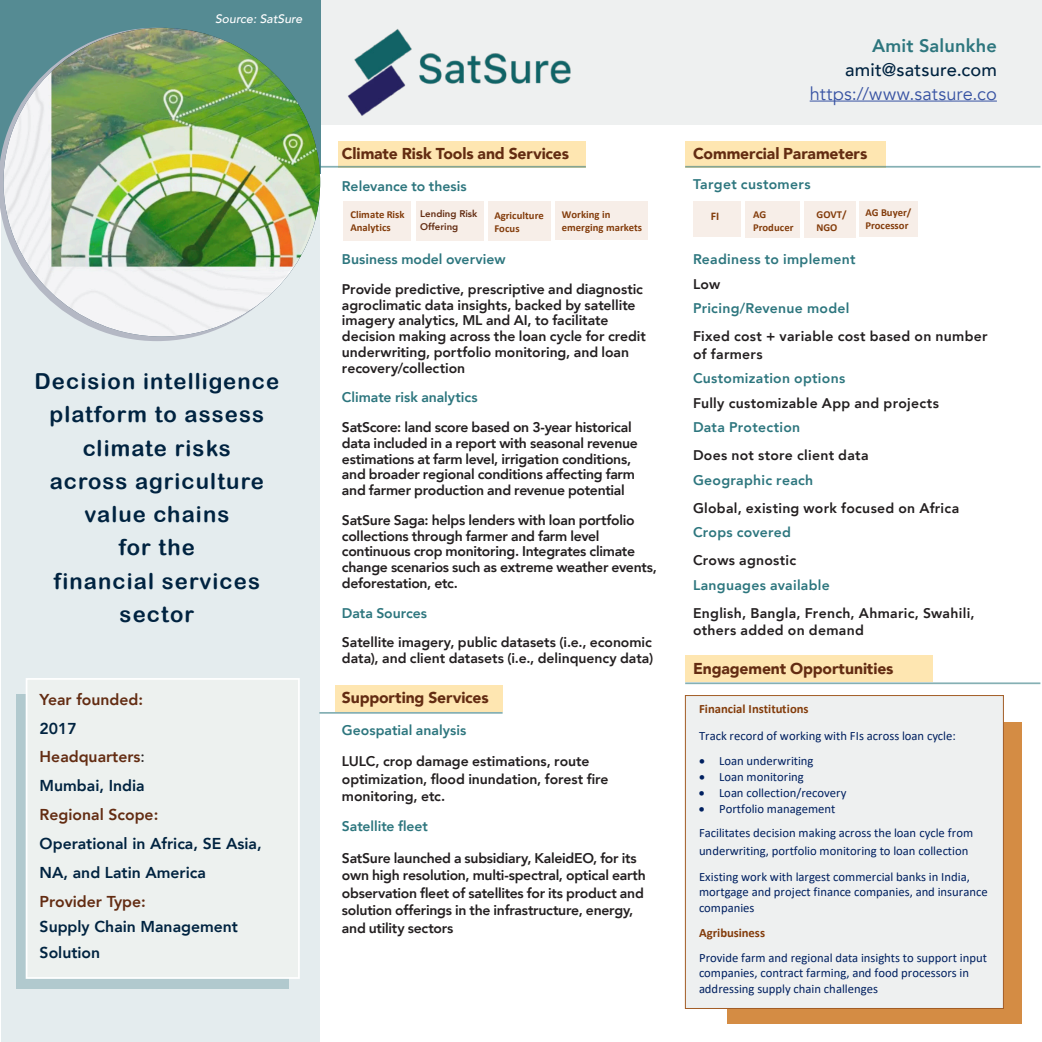
<style>
.page{position:relative;width:1042px;height:1042px;background:#fff}
.page>*{position:absolute;margin:0;border:0;box-sizing:border-box;transform-origin:0 0}
.t1{font:22.05px/33.2px "Arial Rounded MT Bold";letter-spacing:.05em;color:#002340;text-align:center}
.t2{font:18.2px "Avenir";letter-spacing:.01em;color:#3853a3}
.t3{font:500 18.2px "Avenir";letter-spacing:.01em;color:#002340}
.t4{font:800 18.2px "Avenir";letter-spacing:.01em;color:#2d767e}
.t5{font:800 15.75px "Avenir";color:#002340}
.t6{font:900 15.75px "Avenir";letter-spacing:-.01em;color:#632c12}
.t7{font:800 15.75px "Avenir";color:#632c12}
.t8{font:800 14px/15.8px "Avenir";letter-spacing:-.005em;color:#231f20}
.t9{font:800 14px/17.5px "Avenir";letter-spacing:.02em;color:#231f20}
.t10{font:800 14px "Avenir";letter-spacing:.02em;color:#2d767e}
.t11{font:800 14px "Avenir";color:#2d767e}
.t12{font:800 14px "Avenir";letter-spacing:-.005em;color:#2d767e}
.t13{font:12.6px/26.8px "Calibri";color:#002060}
.t14{font:italic 500 12.25px "Avenir";color:#fff}
.t15{font:700 11.72px "Calibri";color:#833c0b}
.t16{font:700 10.67px/13px "Calibri";letter-spacing:.005em;color:#833c0b}
.t17{font:800 9.62px "Avenir";color:#632c12}
.s1{font-weight:500;color:#231f20}
.s2{font-weight:700;color:#833c0b}
</style>
<div class="page">
<div style="left:2px;top:1px;width:318px;height:1041px;background:#e4ecee"></div>
<div style="left:101px;top:0;width:273px;height:25px;background:#558b93"></div>
<div style="left:338px;top:141px;width:248px;height:27px;background:#fee6b1"></div>
<div style="left:311px;top:0;width:731px;height:124px;background:#eef0f0"></div>
<div style="left:685px;top:141px;width:201px;height:27px;background:#fee6b1"></div>
<div style="left:335px;top:686px;width:167px;height:26px;background:#fee6b1"></div>
<div style="left:685px;top:655px;width:247px;height:26px;background:#fee6b1"></div>
<div style="left:0;top:1px;width:320px;height:173px;background:#558b93"></div>
<svg style="left:0;top:143px;width:196px;height:198px"></svg>
<img style="left:4px;top:28px;width:316px;height:308px">
<hr style="left:809px;top:101px;width:188px;height:1px;background:#3853a3">
<div style="left:16px;top:694px;width:273px;height:295px;background:#b1c9ce"></div>
<div style="left:26px;top:678px;width:274px;height:301px;background:#edf1ef;border:2px solid #fff"></div>
<img style="left:348px;top:29px;width:224px;height:96px">
<div style="left:727px;top:722px;width:294px;height:302px;background:#d48c44"></div>
<div style="left:685px;top:695px;width:318px;height:313px;background:#eef0f0;border:1px solid #a25c25"></div>
<div style="left:344px;top:202px;width:67px;height:39px;background:#f7eee8"></div>
<div style="left:488px;top:201px;width:62px;height:39px;background:#f7eee8"></div>
<div style="left:556px;top:201px;width:92px;height:39px;background:#f7eee8"></div>
<div style="left:416px;top:201px;width:67px;height:40px;background:#f7eee8"></div>
<div style="left:804px;top:201px;width:51px;height:36px;background:#f7eee8"></div>
<div style="left:859px;top:202px;width:59px;height:35px;background:#f7eee8"></div>
<div style="left:693px;top:202px;width:47px;height:35px;background:#f7eee8"></div>
<div style="left:745px;top:201px;width:54px;height:36px;background:#f7eee8"></div>
<hr style="left:685px;top:682px;width:355px;height:2px;background:#2d767e">
<hr style="left:685px;top:166px;width:355px;height:2px;background:#2d767e">
<hr style="left:319px;top:712px;width:183px;height:2px;background:#2d767e">
<hr style="left:320px;top:166px;width:266px;height:2px;background:#2d767e">
<p class="t14" style="left:215px;top:12px;width:89px">Source: SatSure</p>
<p class="t1" style="left:35px;top:364px;width:246px">Decision intelligence platform to assess climate risks</p>
<p class="t1" style="left:50px;top:464px;width:216px">across agriculture</p>
<p class="t1" style="left:84px;top:497px;width:147px">value chains</p>
<p class="t1" style="left:119px;top:531px;width:78px">for the</p>
<p class="t1" style="left:54px;top:564px;width:208px">financial services sector</p>
<p class="t7" style="left:40px;top:687px;width:105px">Year founded:</p>
<p class="t5" style="left:40px;top:716px;width:39px">2017</p>
<p class="t7" style="left:40px;top:745px;width:107px">Headquarters<span class="s1">:</span></p>
<p class="t5" style="left:40px;top:773px;width:107px">Mumbai, India</p>
<p class="t7" style="left:40px;top:802px;width:120px">Regional Scope:</p>
<p class="t5" style="left:40px;top:831px;width:223px">Operational in Africa, SE Asia,</p>
<p class="t5" style="left:40px;top:860px;width:168px">NA, and Latin America</p>
<p class="t7" style="left:40px;top:889px;width:108px">Provider Type:</p>
<p class="t5" style="left:40px;top:914px;width:200px">Supply Chain Management</p>
<p class="t5" style="left:40px;top:940px;width:62px">Solution</p>
<p class="t4" style="left:872px;top:32px;width:126px">Amit Salunkhe</p>
<p class="t3" style="left:845px;top:54px;width:153px">amit@satsure.com</p>
<p class="t2" style="left:809px;top:83px;width:189px">https://www.satsure.co</p>
<p class="t6" style="left:342px;top:140px;width:228px">Climate Risk Tools and Services</p>
<p class="t11" style="left:342px;top:175px;width:126px">Relevance to thesis</p>
<p class="t6" style="left:693px;top:140px;width:176px">Commercial Parameters</p>
<p class="t10" style="left:693px;top:173px;width:119px">Target customers</p>
<p class="t17" style="left:420px;top:206px;width:59px">Lending Risk</p>
<p class="t17" style="left:420px;top:219px;width:39px">Offering</p>
<p class="t16" style="left:350px;top:208px;width:56px">Climate Risk<br>Analytics</p>
<p class="t16" style="left:494px;top:209px;width:51px">Agriculture<br>Focus</p>
<p class="t16" style="left:562px;top:208px;width:82px">Working in emerging markets</p>
<p class="t15" style="left:711px;top:208px;width:10px">FI</p>
<p class="t16" style="left:753px;top:207px;width:42px">AG<br>Producer</p>
<p class="t16" style="left:816px;top:208px;width:32px">GOVT/<br>NGO</p>
<p class="t16" style="left:865px;top:206px;width:48px">AG Buyer/<br>Processor</p>
<p class="t11" style="left:342px;top:248px;width:165px">Business model overview</p>
<p class="t8" style="left:342px;top:281px;width:305px">Provide predictive, prescriptive and diagnostic agroclimatic data insights, backed by satellite imagery analytics, ML and AI, to facilitate decision making across the loan cycle for credit underwriting, portfolio monitoring, and loan recovery/collection</p>
<p class="t11" style="left:342px;top:386px;width:137px">Climate risk analytics</p>
<p class="t8" style="left:342px;top:419px;width:297px">SatScore: land score based on 3-year historical data included in a report with seasonal revenue estimations at farm level, irrigation conditions,</p>
<p class="t8" style="left:342px;top:466px;width:294px">and broader regional conditions affecting farm</p>
<p class="t8" style="left:342px;top:482px;width:284px">and farmer production and revenue potential</p>
<p class="t8" style="left:342px;top:512px;width:316px">SatSure Saga: helps lenders with loan portfolio collections through farmer and farm level continuous crop monitoring. Integrates climate change scenarios such as extreme weather events, deforestation, etc.</p>
<p class="t12" style="left:342px;top:602px;width:86px">Data Sources</p>
<p class="t8" style="left:342px;top:634px;width:313px">Satellite imagery, public datasets (i.e., economic data), and client datasets (i.e., delinquency data)</p>
<p class="t6" style="left:342px;top:684px;width:148px">Supporting Services</p>
<p class="t11" style="left:342px;top:719px;width:126px">Geospatial analysis</p>
<p class="t8" style="left:342px;top:753px;width:268px;line-height:17.5px">LULC, crop damage estimations, route optimization, flood inundation, forest fire monitoring, etc.</p>
<p class="t12" style="left:342px;top:815px;width:87px">Satellite fleet</p>
<p class="t8" style="left:342px;top:849px;width:305px;line-height:17.5px">SatSure launched a subsidiary, KaleidEO, for its own high resolution, multi-spectral, optical earth observation fleet of satellites for its product and solution offerings in the infrastructure, energy,</p>
<p class="t8" style="left:342px;top:920px;width:113px">and utility sectors</p>
<p class="t10" style="left:693px;top:248px;width:164px">Readiness to implement</p>
<p class="t8" style="left:693px;top:276px;width:29px">Low</p>
<p class="t10" style="left:693px;top:297px;width:158px">Pricing/Revenue model</p>
<p class="t9" style="left:693px;top:327px;width:296px">Fixed cost + variable cost based on number</p>
<p class="t9" style="left:693px;top:345px;width:71px">of farmers</p>
<p class="t10" style="left:693px;top:367px;width:154px">Customization options</p>
<p class="t9" style="left:693px;top:394px;width:247px">Fully customizable App and projects</p>
<p class="t10" style="left:693px;top:416px;width:109px">Data Protection</p>
<p class="t9" style="left:693px;top:446px;width:177px">Does not store client data</p>
<p class="t10" style="left:693px;top:469px;width:122px">Geographic reach</p>
<p class="t9" style="left:693px;top:499px;width:268px">Global, existing work focused on Africa</p>
<p class="t10" style="left:693px;top:521px;width:100px">Crops covered</p>
<p class="t9" style="left:693px;top:551px;width:105px">Crows agnostic</p>
<p class="t10" style="left:693px;top:574px;width:138px">Languages available</p>
<p class="t9" style="left:693px;top:604px;width:283px">English, Bangla, French, Ahmaric, Swahili, others added on demand</p>
<p class="t6" style="left:693px;top:654px;width:202px">Engagement Opportunities</p>
<p class="t13" style="left:699px;top:695px;width:258px"><span class="s2">Financial Institutions<br></span>Track record of working with FIs across loan cycle:</p>
<p class="t13" style="left:699px;top:747px;width:116px">• Loan underwriting</p>
<p class="t13" style="left:699px;top:763px;width:106px">• Loan monitoring</p>
<p class="t13" style="left:699px;top:779px;width:149px">• Loan collection/recovery</p>
<p class="t13" style="left:699px;top:796px;width:276px;line-height:24.3px">• Portfolio management<br>Facilitates decision making across the loan cycle from</p>
<p class="t13" style="left:699px;top:837px;width:273px">underwriting, portfolio monitoring to loan collection<br>Existing work with largest commercial banks in India,</p>
<p class="t13" style="left:699px;top:884px;width:290px;line-height:15.6px">mortgage and project finance companies, and insurance companies</p>
<p class="t13" style="left:699px;top:920px;width:289px;line-height:25px"><span class="s2">Agribusiness<br></span>Provide farm and regional data insights to support input</p>
<p class="t13" style="left:699px;top:965px;width:272px;line-height:15px">companies, contract farming, and food processors in addressing supply chain challenges</p>
</div>
